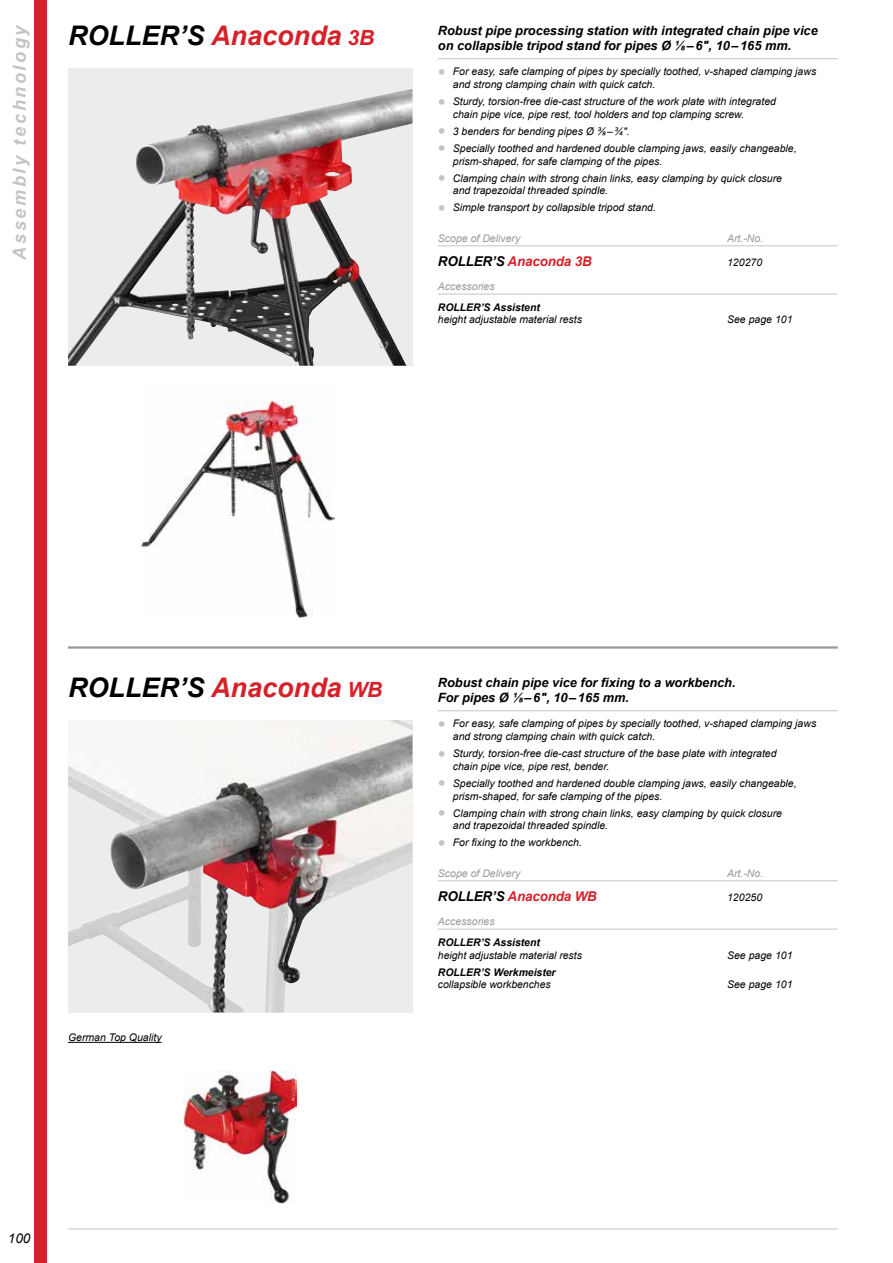
<style>
.page{position:relative;width:893px;height:1263px;background:#fff}
.page>*{position:absolute;margin:0;border:0;box-sizing:border-box;transform-origin:0 0}
.t1{font:italic 700 27px "Arial";color:#000}
.t2{font:italic 700 18px "Arial";letter-spacing:.145em;color:#c4c4c5}
.t3{font:italic 700 13.5px "Arial";letter-spacing:-.01em;color:#d5212a}
.t4{font:italic 13.5px "Arial";color:#000}
.t5{font:italic 700 12.75px/15px "Arial";color:#000}
.t6{font:italic 10.5px/12.8px "Arial";color:#000}
.t7{font:italic 10.5px "Arial";color:#989898}
.t8{font:italic 700 10.5px "Arial";color:#000}
.s1{color:#d5212a}
.s2{font-size:21px;color:#d5212a}
.s3{font-size:22.5px;color:#c4c4c5}
.s4{color:#000}
</style>
<div class="page">
<div style="left:34px;top:0;width:13px;height:1263px;background:#d5212a"></div>
<hr style="left:68px;top:1228px;width:770px;height:1px;background:#c4c4c5">
<div style="left:68px;top:68px;width:344px;height:298px;background:#ececec"></div>
<img style="left:68px;top:89px;width:344px;height:277px">
<img style="left:68px;top:720px;width:344px;height:292px">
<img style="left:141px;top:399px;width:194px;height:220px">
<img style="left:183px;top:1070px;width:113px;height:133px">
<hr style="left:68px;top:646px;width:770px;height:3px;background:#989898">
<hr style="left:438px;top:58px;width:400px;height:1px;background:#c4c4c5">
<hr style="left:727px;top:245px;width:47px;height:1px;background:#c4c4c5">
<hr style="left:774px;top:245px;width:64px;height:1px;background:#c4c4c5">
<hr style="left:438px;top:245px;width:289px;height:1px;background:#c4c4c5">
<hr style="left:727px;top:294px;width:47px;height:1px;background:#c4c4c5">
<hr style="left:774px;top:294px;width:64px;height:1px;background:#c4c4c5">
<hr style="left:438px;top:294px;width:289px;height:1px;background:#c4c4c5">
<hr style="left:438px;top:710px;width:400px;height:1px;background:#c4c4c5">
<hr style="left:727px;top:880px;width:47px;height:1px;background:#c4c4c5">
<hr style="left:774px;top:880px;width:64px;height:1px;background:#c4c4c5">
<hr style="left:438px;top:880px;width:289px;height:1px;background:#c4c4c5">
<hr style="left:727px;top:929px;width:47px;height:1px;background:#c4c4c5">
<hr style="left:774px;top:929px;width:64px;height:1px;background:#c4c4c5">
<hr style="left:438px;top:929px;width:289px;height:1px;background:#c4c4c5">
<hr style="left:68px;top:1042px;width:94px;height:1px;background:#000">
<h2 class="t2" style="left:8px;top:260px;width:237px;rotate:-90deg">Assembly technology</h2>
<h1 class="t1" style="left:68px;top:18px;width:308px">ROLLER’S <span class="s1">Anaconda</span> <span class="s2">3B</span></h1>
<p class="t5" style="left:438px;top:23px;width:381px">Robust pipe processing station with integrated chain pipe vice on collapsible tripod stand for pipes Ø ⅛‒6", 10–165 mm.</p>
<p class="t6" style="left:453px;top:65px;width:365px;text-indent:-15px"><span class="s3">•</span> For easy, safe clamping of pipes by specially toothed, v-shaped clamping jaws and strong clamping chain with quick catch.</p>
<p class="t6" style="left:453px;top:95px;width:325px;text-indent:-15px"><span class="s3">•</span> Sturdy, torsion-free die-cast structure of the work plate with integrated chain pipe vice, pipe rest, tool holders and top clamping screw.</p>
<p class="t6" style="left:438px;top:125px;width:193px"><span class="s3">•</span> 3 benders for bending pipes Ø ⅜–¾".</p>
<p class="t6" style="left:453px;top:142px;width:345px;text-indent:-15px"><span class="s3">•</span> Specially toothed and hardened double clamping jaws, easily changeable, prism-shaped, for safe clamping of the pipes.</p>
<p class="t6" style="left:453px;top:172px;width:331px;text-indent:-15px"><span class="s3">•</span> Clamping chain with strong chain links, easy clamping by quick closure and trapezoidal threaded spindle.</p>
<p class="t6" style="left:438px;top:201px;width:219px"><span class="s3">•</span> Simple transport by collapsible tripod stand.</p>
<p class="t7" style="left:438px;top:231px;width:84px">Scope of Delivery</p>
<p class="t7" style="left:727px;top:231px;width:38px">Art.-No.</p>
<p class="t3" style="left:438px;top:252px;width:155px"><span class="s4">ROLLER’S</span> Anaconda 3B</p>
<p class="t6" style="left:727px;top:256px;width:37px">120270</p>
<p class="t7" style="left:438px;top:280px;width:58px">Accessories</p>
<p class="t8" style="left:438px;top:300px;width:103px">ROLLER’S Assistent</p>
<p class="t6" style="left:438px;top:314px;width:145px">height adjustable material rests</p>
<p class="t6" style="left:727px;top:314px;width:67px">See page 101</p>
<h1 class="t1" style="left:68px;top:670px;width:316px">ROLLER’S <span class="s1">Anaconda</span> <span class="s2">WB</span></h1>
<p class="t5" style="left:438px;top:675px;width:299px">Robust chain pipe vice for fixing to a workbench.<br>For pipes Ø ⅛‒6", 10–165 mm.</p>
<p class="t6" style="left:453px;top:717px;width:365px;text-indent:-15px"><span class="s3">•</span> For easy, safe clamping of pipes by specially toothed, v-shaped clamping jaws and strong clamping chain with quick catch.</p>
<p class="t6" style="left:453px;top:747px;width:325px;text-indent:-15px"><span class="s3">•</span> Sturdy, torsion-free die-cast structure of the base plate with integrated chain pipe vice, pipe rest, bender.</p>
<p class="t6" style="left:453px;top:777px;width:345px;text-indent:-15px"><span class="s3">•</span> Specially toothed and hardened double clamping jaws, easily changeable, prism-shaped, for safe clamping of the pipes.</p>
<p class="t6" style="left:453px;top:807px;width:331px;text-indent:-15px"><span class="s3">•</span> Clamping chain with strong chain links, easy clamping by quick closure and trapezoidal threaded spindle.</p>
<p class="t6" style="left:438px;top:836px;width:145px"><span class="s3">•</span> For fixing to the workbench.</p>
<p class="t7" style="left:438px;top:866px;width:84px">Scope of Delivery</p>
<p class="t7" style="left:727px;top:866px;width:38px">Art.-No.</p>
<p class="t3" style="left:438px;top:887px;width:160px"><span class="s4">ROLLER’S</span> Anaconda WB</p>
<p class="t6" style="left:727px;top:891px;width:37px">120250</p>
<p class="t7" style="left:438px;top:915px;width:58px">Accessories</p>
<p class="t8" style="left:438px;top:935px;width:103px">ROLLER’S Assistent</p>
<p class="t6" style="left:438px;top:948px;width:145px">height adjustable material rests</p>
<p class="t6" style="left:727px;top:948px;width:67px">See page 101</p>
<p class="t8" style="left:438px;top:965px;width:119px">ROLLER’S Werkmeister</p>
<p class="t6" style="left:438px;top:978px;width:114px">collapsible workbenches</p>
<p class="t6" style="left:727px;top:978px;width:67px">See page 101</p>
<p class="t6" style="left:68px;top:1031px;width:95px">German Top Quality</p>
<p class="t4" style="left:8px;top:1229px;width:24px">100</p>
</div>
